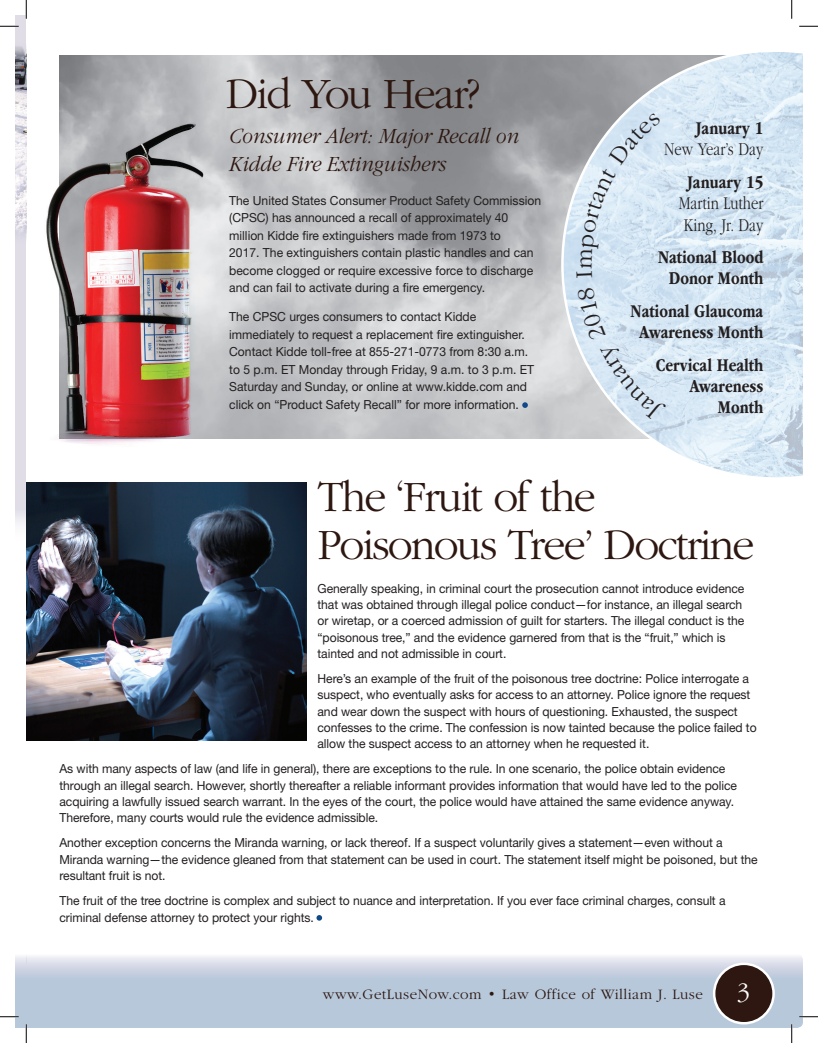
<style>
.page{position:relative;width:818px;height:1043px;background:#fff}
.page>*{position:absolute;margin:0;border:0;box-sizing:border-box;transform-origin:0 0}
.t1{font:300 45px/47.5px "ITC Garamond Std";letter-spacing:-.04em;color:#2d1710}
.t2{font:300 26.25px "ITC Garamond Std";color:#fff}
.t3{font:italic 300 22.5px/27.5px "ITC Garamond Std";color:#2d1710;scale:.92 1}
.t4{font:700 18.75px/21.2px "ITC Garamond Std";color:#231f20;text-align:center;scale:.78 1}
.t5{font:300 18.75px/21.2px "ITC Garamond Std";color:#231f20;scale:.78 1}
.t6{font:300 15px "ITC Garamond Std";letter-spacing:.03em;color:#2d1710}
.t7{font:12.5px/16.2px "Helvetica Neue LT Std";letter-spacing:-.005em;color:#231f20}
</style>
<div class="page">
<svg style="left:15px;top:15px;width:11px;height:510px"></svg>
<img style="left:15px;top:41px;width:11px;height:47px">
<img style="left:15px;top:88px;width:11px;height:369px">
<hr style="left:26px;top:15px;width:1px;height:528px;background:#e0dde7">
<svg style="left:316px;top:915px;width:6px;height:5px"></svg>
<img style="left:26px;top:482px;width:280px;height:258px">
<svg style="left:561px;top:52px;width:241px;height:425px;background:#d3e0ea"></svg>
<svg style="left:522px;top:402px;width:6px;height:6px"></svg>
<img style="left:26px;top:88px;width:220px;height:369px">
<svg style="left:27px;top:956px;width:775px;height:72px;background:#c0cdde"></svg>
<div style="left:714px;top:963px;width:59px;height:60px;background:#2d1710;border-radius:50%"></div>
<div style="left:712px;top:962px;width:62px;height:62px;border:2px solid #fff;border-radius:50%"></div>
<svg style="left:0;top:25px;width:19px;height:2px"></svg>
<svg style="left:799px;top:25px;width:19px;height:2px"></svg>
<svg style="left:799px;top:1015px;width:19px;height:2px"></svg>
<svg style="left:25px;top:0;width:2px;height:19px"></svg>
<svg style="left:0;top:955px;width:27px;height:87px"></svg>
<svg style="left:791px;top:0;width:1px;height:19px"></svg>
<svg style="left:790px;top:1024px;width:2px;height:18px"></svg>
<svg style="left:577px;top:287px;width:89px;height:134px;background:#d5e3ef"></svg>
<svg style="left:576px;top:113px;width:85px;height:165px;background:#cfdeeb"></svg>
<h1 class="t1" style="left:226px;top:70px;width:256px">Did You Hear?</h1>
<h3 class="t3" style="left:229px;top:122px;width:316px">Consumer Alert: Major Recall on<br>Kidde Fire Extinguishers</h3>
<p class="t7" style="left:229px;top:191px;width:313px;line-height:17.5px">The United States Consumer Product Safety Commission (CPSC) has announced a recall of approximately 40 million Kidde re extinguishers made from 1973 to<br>2017. The extinguishers contain plastic handles and can become clogged or require excessive force to discharge and can fail to activate during a re emergency.</p>
<p class="t7" style="left:229px;top:308px;width:306px;line-height:17.5px">The CPSC urges consumers to contact Kidde immediately to request a replacement re extinguisher.<br>Contact Kidde toll-free at 855-271-0773 from 8:30 a.m. to 5 p.m. ET Monday through Friday, 9 a.m. to 3 p.m. ET Saturday and Sunday, or online at www.kidde.com and click on “Product Safety Recall” for more information.</p>
<h3 class="t4" style="left:695px;top:118px;width:88px">January 1</h3>
<h3 class="t5" style="left:664px;top:139px;width:129px">New Year’s Day</h3>
<h3 class="t4" style="left:687px;top:171px;width:99px">January 15</h3>
<h3 class="t5" style="left:678px;top:193px;width:110px">Martin Luther<br>King, Jr. Day</h3>
<h3 class="t4" style="left:658px;top:246px;width:136px">National Blood<br>Donor Month</h3>
<h3 class="t4" style="left:630px;top:300px;width:172px">National Glaucoma<br>Awareness Month</h3>
<h3 class="t4" style="left:655px;top:354px;width:139px;text-align:right">Cervical Health<br>Awareness<br>Month</h3>
<h1 class="t1" style="left:318px;top:474px;width:438px">The ‘Fruit of the<br>Poisonous Tree’ Doctrine</h1>
<p class="t7" style="left:317px;top:580px;width:428px">Generally speaking, in criminal court the prosecution cannot introduce evidence that was obtained through illegal police conduct—for instance, an illegal search or wiretap, or a coerced admission of guilt for starters. The illegal conduct is the “poisonous tree,” and the evidence garnered from that is the “fruit,” which is tainted and not admissible in court.</p>
<p class="t7" style="left:317px;top:670px;width:440px">Here’s an example of the fruit of the poisonous tree doctrine: Police interrogate a suspect, who eventually asks for access to an attorney. Police ignore the request and wear down the suspect with hours of questioning. Exhausted, the suspect confesses to the crime. The confession is now tainted because the police failed to allow the suspect access to an attorney when he requested it.</p>
<p class="t7" style="left:59px;top:760px;width:679px">As with many aspects of law (and life in general), there are exceptions to the rule. In one scenario, the police obtain evidence through an illegal search. However, shortly thereafter a reliable informant provides information that would have led to the police acquiring a lawfully issued search warrant. In the eyes of the court, the police would have attained the same evidence anyway.<br>Therefore, many courts would rule the evidence admissible.</p>
<p class="t7" style="left:59px;top:834px;width:699px">Another exception concerns the Miranda warning, or lack thereof. If a suspect voluntarily gives a statement—even without a<br>Miranda warning—the evidence gleaned from that statement can be used in court. The statement itself might be poisoned, but the resultant fruit is not.</p>
<p class="t7" style="left:59px;top:892px;width:667px">The fruit of the tree doctrine is complex and subject to nuance and interpretation. If you ever face criminal charges, consult a criminal defense attorney to protect your rights.</p>
<p class="t6" style="left:323px;top:985px;width:381px">www.GetLuseNow.com • Law Office of William J. Luse</p>
<h2 class="t2" style="left:737px;top:977px;width:15px">3</h2>
</div>
